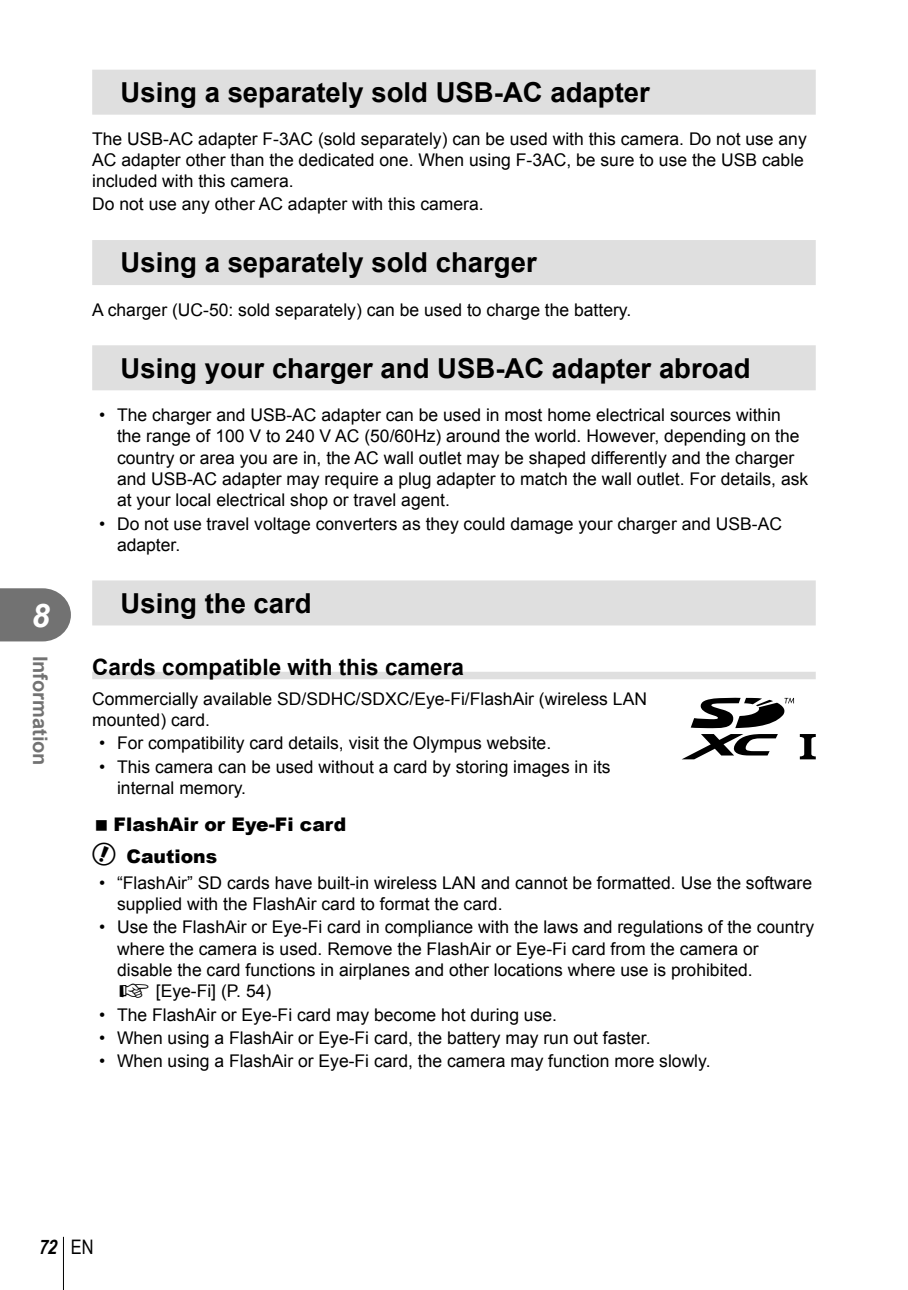
<style>
.page{position:relative;width:908px;height:1290px;background:#fff}
.page>*{position:absolute;margin:0;border:0;box-sizing:border-box;transform-origin:0 0}
.t1{font:italic 700 32.5px "Arial";color:#fff}
.t2{font:700 27.5px "Arial";color:#000}
.t3{font:700 22.5px "Arial";color:#000}
.t4{font:700 20px "Arial";color:#727272}
.t5{font:italic 700 20px "Arial Narrow";color:#000}
.t6{font:900 18.75px/32px "Arial";color:#000}
.t7{font:17.5px/21.2px "Arial";color:#000}
.s1{font-family:"olympus 15";font-weight:400;font-size:23.75px}
.s2{font-family:"Olympus 1"}
.s3{font-weight:400;font-style:normal}
</style>
<div class="page">
<hr style="left:63px;top:1237px;width:1px;height:53px;background:#000">
<svg style="left:0;top:588px;width:71px;height:53px;background:#7e7e7e"></svg>
<div style="left:92px;top:70px;width:723px;height:45px;background:#dfdfdf"></div>
<div style="left:92px;top:240px;width:723px;height:45px;background:#dfdfdf"></div>
<div style="left:92px;top:345px;width:723px;height:45px;background:#dfdfdf"></div>
<div style="left:92px;top:580px;width:723px;height:45px;background:#dfdfdf"></div>
<div style="left:92px;top:672px;width:723px;height:7px;background:#dfdfdf"></div>
<svg style="left:682px;top:698px;width:111px;height:61px"></svg>
<svg style="left:799px;top:734px;width:16px;height:25px"></svg>
<h1 class="t1" style="left:32px;top:597px;width:20px">8</h1>
<p class="t4" style="left:51px;top:656px;width:111px;rotate:90deg">Information</p>
<h2 class="t2" style="left:120px;top:77px;width:530px">Using a separately sold USB-AC adapter</h2>
<p class="t7" style="left:92px;top:129px;width:715px">The USB-AC adapter F-3AC (sold separately) can be used with this camera. Do not use any<br>AC adapter other than the dedicated one. When using F-3AC, be sure to use the USB cable included with this camera.</p>
<p class="t7" style="left:92px;top:194px;width:393px">Do not use any other AC adapter with this camera.</p>
<h2 class="t2" style="left:120px;top:247px;width:417px">Using a separately sold charger</h2>
<p class="t7" style="left:92px;top:299px;width:540px">A charger (UC-50: sold separately) can be used to charge the battery.</p>
<h2 class="t2" style="left:120px;top:353px;width:631px">Using your charger and USB-AC adapter abroad</h2>
<p class="t7" style="left:117px;top:404px;width:692px;text-indent:-18px">• The charger and USB-AC adapter can be used in most home electrical sources within the range of 100 V to 240 V AC (50/60Hz) around the world. However, depending on the country or area you are in, the AC wall outlet may be shaped differently and the charger and USB-AC adapter may require a plug adapter to match the wall outlet. For details, ask at your local electrical shop or travel agent.</p>
<p class="t7" style="left:117px;top:513px;width:666px;text-indent:-18px">• Do not use travel voltage converters as they could damage your charger and USB-AC adapter.</p>
<h2 class="t2" style="left:120px;top:588px;width:193px">Using the card</h2>
<p class="t3" style="left:92px;top:655px;width:373px">Cards compatible with this camera</p>
<p class="t7" style="left:92px;top:688px;width:556px">Commercially available SD/SDHC/SDXC/Eye-Fi/FlashAir (wireless LAN mounted) card.</p>
<p class="t7" style="left:99px;top:732px;width:453px">• For compatibility card details, visit the Olympus website.</p>
<p class="t7" style="left:117px;top:756px;width:495px;text-indent:-18px">• This camera can be used without a card by storing images in its internal memory.</p>
<p class="t6" style="left:92px;top:808px;width:255px;text-indent:21px">FlashAir or Eye-Fi card <span class="s1">#</span> Cautions</p>
<p class="t7" style="left:117px;top:872px;width:696px;text-indent:-18px">• “FlashAir” SD cards have built-in wireless LAN and cannot be formatted. Use the software supplied with the FlashAir card to format the card.</p>
<p class="t7" style="left:117px;top:917px;width:698px;text-indent:-18px">• Use the FlashAir or Eye-Fi card in compliance with the laws and regulations of the country where the camera is used. Remove the FlashAir or Eye-Fi card from the camera or disable the card functions in airplanes and other locations where use is prohibited.<br><span class="s2">g</span> [Eye-Fi] (P. 54)</p>
<p class="t7" style="left:99px;top:1004px;width:459px">• The FlashAir or Eye-Fi card may become hot during use.</p>
<p class="t7" style="left:99px;top:1027px;width:552px">• When using a FlashAir or Eye-Fi card, the battery may run out faster.</p>
<p class="t7" style="left:99px;top:1050px;width:612px">• When using a FlashAir or Eye-Fi card, the camera may function more slowly.</p>
<p class="t5" style="left:38px;top:1235px;width:57px">72 <span class="s3">EN</span></p>
</div>
